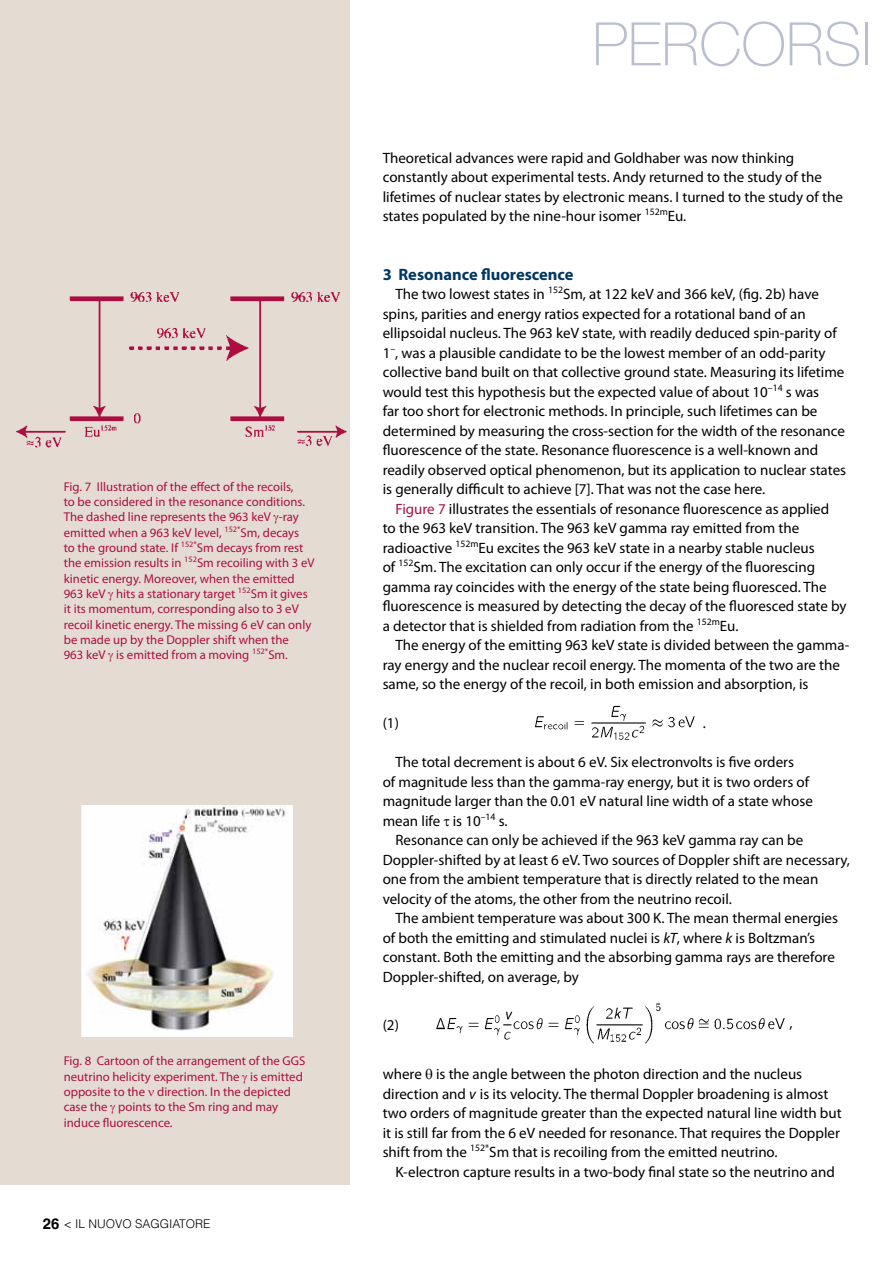
<style>
.page{position:relative;width:893px;height:1263px;background:#fff}
.page>*{position:absolute;margin:0;border:0;box-sizing:border-box;transform-origin:0 0}
.t1{font:100 60px "Helvetica Neue LT Std";color:#babecf}
.t2{font:700 16.5px "Myriad Pro";color:#003862}
.t3{font:15px/19.5px "Myriad Pro";color:#000}
.t4{font:12.75px/15.3px "Myriad Pro";color:#ad0e42}
.t5{font:300 12px "Helvetica LT Std";color:#000}
.s1{font-weight:700;font-size:15px}
.s2{color:#ad0e42}
.s3{font-style:italic}
</style>
<div class="page">
<div style="left:0;top:0;width:349px;height:1184px;background:#e4dcd2"></div>
<img style="left:534px;top:705px;width:161px;height:35px">
<img style="left:436px;top:1003px;width:349px;height:41px">
<img style="left:16px;top:292px;width:330px;height:156px">
<img style="left:82px;top:805px;width:211px;height:231px">
<p class="t4" style="left:64px;top:479px;width:252px">Fig. 7 Illustration of the effect of the recoils,<br>to be considered in the resonance conditions.<br>The dashed line represents the 963 keV -ray emitted when a 963 keV level, <sup>152*</sup>Sm, decays<br>to the ground state. If <sup>152*</sup>Sm decays from rest the emission results in <sup>152</sup>Sm recoiling with 3 eV kinetic energy. Moreover, when the emitted 963 keV hits a stationary target <sup>152</sup>Sm it gives it its momentum, corresponding also to 3 eV recoil kinetic energy. The missing 6 eV can only be made up by the Doppler shift when the<br>963 keV is emitted from a moving <sup>152*</sup>Sm.</p>
<p class="t4" style="left:64px;top:1053px;width:243px">Fig. 8 Cartoon of the arrangement of the GGS neutrino helicity experiment. The is emitted opposite to the ■ direction. In the depicted case the points to the Sm ring and may induce fluorescence.</p>
<p class="t5" style="left:43px;top:1216px;width:169px"><span class="s1">26</span> &lt; IL NUOVO SAGGIATORE</p>
<h1 class="t1" style="left:592px;top:10px;width:281px">PERCORSI</h1>
<p class="t3" style="left:383px;top:148px;width:462px">Theoretical advances were rapid and Goldhaber was now thinking constantly about experimental tests. Andy returned to the study of the lifetimes of nuclear states by electronic means. I turned to the study of the states populated by the nine-hour isomer <sup>152m</sup>Eu.</p>
<p class="t2" style="left:383px;top:263px;width:192px">3 Resonance fluorescence</p>
<p class="t3" style="left:383px;top:284px;width:465px;text-indent:13px">The two lowest states in <sup>152</sup>Sm, at 122 keV and 366 keV, (fig. 2b) have spins, parities and energy ratios expected for a rotational band of an ellipsoidal nucleus. The 963 keV state, with readily deduced spin-parity of 1<sup>–</sup>, was a plausible candidate to be the lowest member of an odd-parity collective band built on that collective ground state. Measuring its lifetime would test this hypothesis but the expected value of about 10<sup>–14</sup> s was<br>far too short for electronic methods. In principle, such lifetimes can be determined by measuring the cross-section for the width of the resonance fluorescence of the state. Resonance fluorescence is a well-known and readily observed optical phenomenon, but its application to nuclear states is generally difficult to achieve [7]. That was not the case here.</p>
<p class="t3" style="left:383px;top:499px;width:465px;text-indent:13px"><span class="s2">Figure 7</span> illustrates the essentials of resonance fluorescence as applied<br>to the 963 keV transition. The 963 keV gamma ray emitted from the radioactive <sup>152m</sup>Eu excites the 963 keV state in a nearby stable nucleus<br>of <sup>152</sup>Sm. The excitation can only occur if the energy of the fluorescing gamma ray coincides with the energy of the state being fluoresced. The fluorescence is measured by detecting the decay of the fluoresced state by a detector that is shielded from radiation from the <sup>152m</sup>Eu.</p>
<p class="t3" style="left:383px;top:635px;width:468px;text-indent:13px">The energy of the emitting 963 keV state is divided between the gamma&shy;ray energy and the nuclear recoil energy. The momenta of the two are the same, so the energy of the recoil, in both emission and absorption, is</p>
<p class="t3" style="left:383px;top:713px;width:18px">(1)</p>
<p class="t3" style="left:703px;top:713px;width:5px">.</p>
<p class="t3" style="left:383px;top:752px;width:432px;text-indent:13px">The total decrement is about 6 eV. Six electronvolts is five orders<br>of magnitude less than the gamma-ray energy, but it is two orders of magnitude larger than the 0.01 eV natural line width of a state whose mean life ▼ is 10<sup>–14</sup> s.</p>
<p class="t3" style="left:383px;top:830px;width:469px;text-indent:13px">Resonance can only be achieved if the 963 keV gamma ray can be Doppler-shifted by at least 6 eV. Two sources of Doppler shift are necessary, one from the ambient temperature that is directly related to the mean velocity of the atoms, the other from the neutrino recoil.</p>
<p class="t3" style="left:383px;top:908px;width:457px;text-indent:13px">The ambient temperature was about 300 K. The mean thermal energies of both the emitting and stimulated nuclei is <span class="s3">kT</span>, where <span class="s3">k</span> is Boltzman’s constant. Both the emitting and the absorbing gamma rays are therefore Doppler-shifted, on average, by</p>
<p class="t3" style="left:383px;top:1015px;width:18px">(2)</p>
<p class="t3" style="left:789px;top:1013px;width:5px">,</p>
<p class="t3" style="left:383px;top:1064px;width:460px">where ❑ is the angle between the photon direction and the nucleus direction and <span class="s3">v</span> is its velocity. The thermal Doppler broadening is almost two orders of magnitude greater than the expected natural line width but it is still far from the 6 eV needed for resonance. That requires the Doppler shift from the <sup>152*</sup>Sm that is recoiling from the emitted neutrino.</p>
<p class="t3" style="left:395px;top:1162px;width:441px">K-electron capture results in a two-body final state so the neutrino and</p>
</div>
